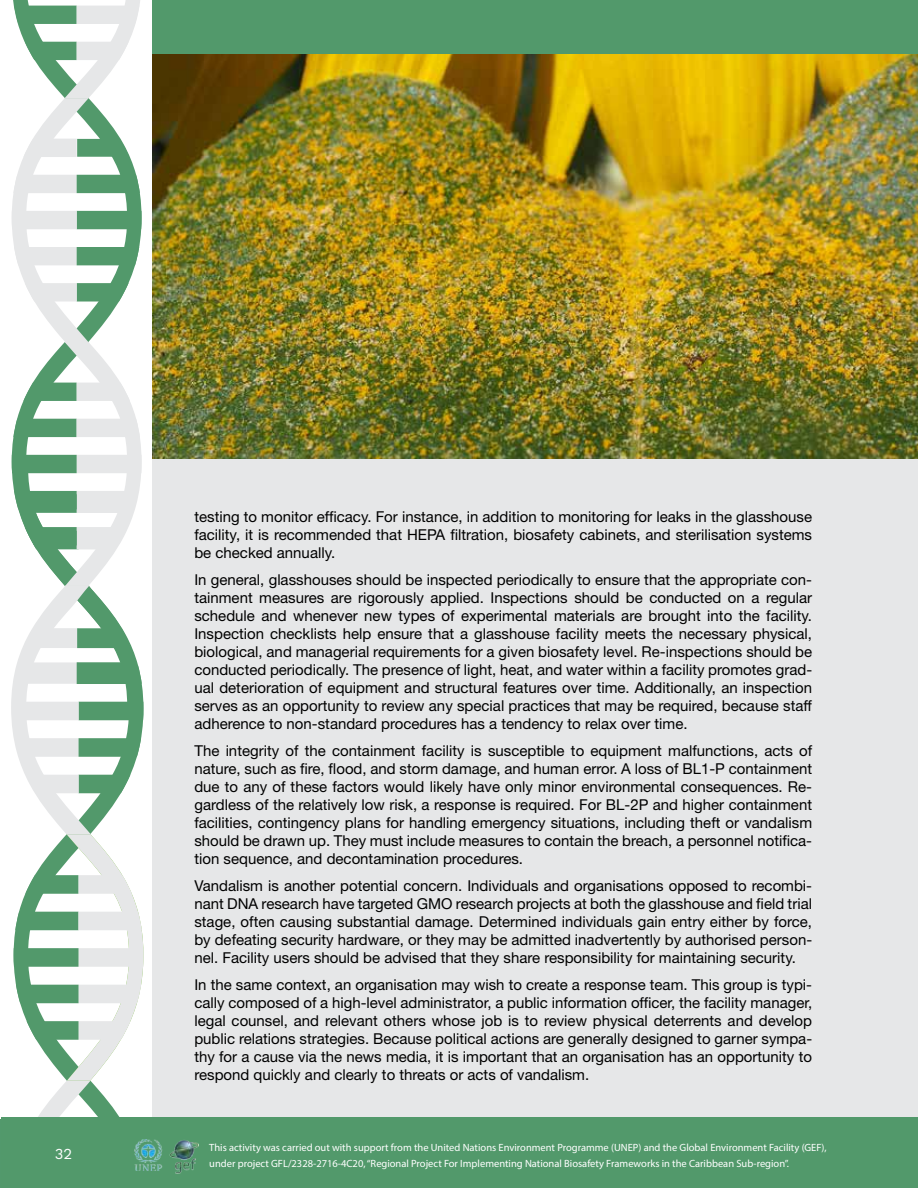
<style>
.page{position:relative;width:918px;height:1188px;background:#fff}
.page>*{position:absolute;margin:0;border:0;box-sizing:border-box;transform-origin:0 0}
.t1{font:15px/18px "Helvetica Neue LT Std";color:#000;text-align:justify}
.t2{font:15px "Work Sans";color:#fff}
.t3{font:10.5px/16.5px "Myriad Pro";color:#fff}
</style>
<div class="page">
<div style="left:152px;top:54px;width:766px;height:1063px;background:#e6e7e8"></div>
<svg style="left:11px;top:0;width:132px;height:1117px"></svg>
<div style="left:152px;top:0;width:766px;height:54px;background:#52996b"></div>
<div style="left:1px;top:1117px;width:917px;height:71px;background:#52996b"></div>
<img style="left:134px;top:1140px;width:29px;height:31px">
<img style="left:169px;top:1140px;width:29px;height:33px">
<img style="left:153px;top:54px;width:765px;height:405px">
<p class="t2" style="left:55px;top:1145px;width:19px">32</p>
<p class="t1" style="left:194px;top:507px;width:619px">testing to monitor efficacy. For instance, in addition to monitoring for leaks in the glasshouse facility, it is recommended that HEPA filtration, biosafety cabinets, and sterilisation systems be checked annually.</p>
<p class="t1" style="left:194px;top:570px;width:619px">In general, glasshouses should be inspected periodically to ensure that the appropriate con&shy;tainment measures are rigorously applied. Inspections should be conducted on a regular schedule and whenever new types of experimental materials are brought into the facility.<br>Inspection checklists help ensure that a glasshouse facility meets the necessary physical, biological, and managerial requirements for a given biosafety level. Re-inspections should be conducted periodically. The presence of light, heat, and water within a facility promotes grad&shy;ual deterioration of equipment and structural features over time. Additionally, an inspection serves as an opportunity to review any special practices that may be required, because staff adherence to non-standard procedures has a tendency to relax over time.</p>
<p class="t1" style="left:194px;top:741px;width:619px">The integrity of the containment facility is susceptible to equipment malfunctions, acts of nature, such as fire, flood, and storm damage, and human error. A loss of BL1-P containment due to any of these factors would likely have only minor environmental consequences. Re&shy;gardless of the relatively low risk, a response is required. For BL-2P and higher containment facilities, contingency plans for handling emergency situations, including theft or vandalism should be drawn up. They must include measures to contain the breach, a personnel notifica&shy;tion sequence, and decontamination procedures.</p>
<p class="t1" style="left:194px;top:876px;width:619px">Vandalism is another potential concern. Individuals and organisations opposed to recombi&shy;nant DNA research have targeted GMO research projects at both the glasshouse and field trial stage, often causing substantial damage. Determined individuals gain entry either by force, by defeating security hardware, or they may be admitted inadvertently by authorised person&shy;nel. Facility users should be advised that they share responsibility for maintaining security.</p>
<p class="t1" style="left:194px;top:975px;width:619px">In the same context, an organisation may wish to create a response team. This group is typi&shy;cally composed of a high-level administrator, a public information officer, the facility manager, legal counsel, and relevant others whose job is to review physical deterrents and develop public relations strategies. Because political actions are generally designed to garner sympa&shy;thy for a cause via the news media, it is important that an organisation has an opportunity to respond quickly and clearly to threats or acts of vandalism.</p>
<p class="t3" style="left:209px;top:1139px;width:619px">This activity was carried out with support from the United Nations Environment Programme (UNEP) and the Global Environment Facility (GEF), under project GFL/2328-2716-4C20, “Regional Project For Implementing National Biosafety Frameworks in the Caribbean Sub-region”.</p>
</div>
